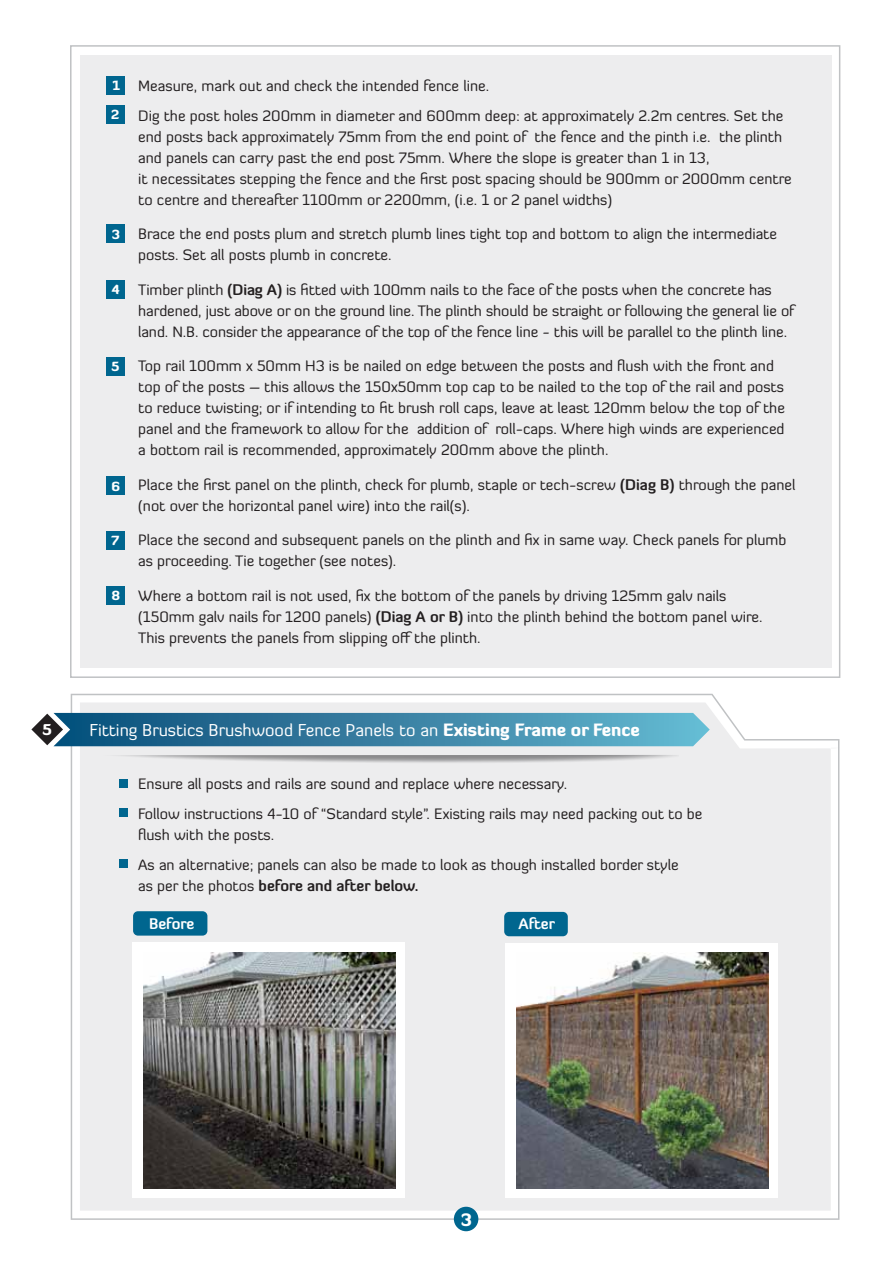
<style>
.page{position:relative;width:893px;height:1263px;background:#fff}
.page>*{position:absolute;margin:0;border:0;box-sizing:border-box;transform-origin:0 0}
.t1{font:900 17.25px "Diavlo";color:#fff}
.t2{font:17.1px "Diavlo";color:#fff}
.t3{font:15px/21px "Diavlo";color:#231f20}
.t4{font:700 15px "Diavlo";color:#231f20}
.t5{font:700 15px "Diavlo";color:#fff}
.t6{font:900 15px "Diavlo";color:#fff}
.t7{font:900 12.75px "Diavlo";color:#fff}
.s1{font-weight:700}
.s2{font-weight:900}
.s3{font-weight:400}
</style>
<div class="page">
<div style="left:80px;top:55px;width:751px;height:613px;background:#ededee"></div>
<svg style="left:71px;top:694px;width:768px;height:526px;background:#edeeef"></svg>
<svg style="left:70px;top:755px;width:609px;height:9px;background:#c6c6c7"></svg>
<svg style="left:31px;top:713px;width:679px;height:33px;background:#3d83a3"></svg>
<div style="left:119px;top:779px;width:8px;height:8px;background:#00668f"></div>
<div style="left:119px;top:809px;width:8px;height:8px;background:#00668f"></div>
<div style="left:119px;top:859px;width:8px;height:8px;background:#00668f"></div>
<div style="left:504px;top:912px;width:64px;height:24px;background:#00668f;border-radius:5px"></div>
<div style="left:454px;top:1207px;width:24px;height:24px;background:#00668f;border-radius:50%"></div>
<div style="left:106px;top:105px;width:19px;height:19px;background:#00668f"></div>
<div style="left:106px;top:224px;width:19px;height:19px;background:#00668f"></div>
<div style="left:106px;top:280px;width:19px;height:18px;background:#00668f"></div>
<div style="left:106px;top:357px;width:19px;height:19px;background:#00668f"></div>
<div style="left:106px;top:477px;width:19px;height:18px;background:#00668f"></div>
<div style="left:106px;top:531px;width:19px;height:19px;background:#00668f"></div>
<div style="left:106px;top:586px;width:19px;height:18px;background:#00668f"></div>
<div style="left:106px;top:76px;width:19px;height:19px;background:#00668f"></div>
<div style="left:506px;top:943px;width:272px;height:255px;background:#fff"></div>
<img style="left:516px;top:952px;width:252px;height:237px">
<div style="left:133px;top:911px;width:74px;height:24px;background:#00668f;border-radius:5px"></div>
<div style="left:133px;top:942px;width:272px;height:256px;background:#fff"></div>
<img style="left:143px;top:952px;width:252px;height:237px">
<p class="t7" style="left:113px;top:77px;width:9px">1</p>
<p class="t7" style="left:111px;top:106px;width:10px">2</p>
<p class="t7" style="left:112px;top:226px;width:10px">3</p>
<p class="t7" style="left:112px;top:281px;width:9px">4</p>
<p class="t7" style="left:111px;top:358px;width:9px">5</p>
<p class="t7" style="left:111px;top:478px;width:10px">6</p>
<p class="t7" style="left:111px;top:532px;width:9px">7</p>
<p class="t7" style="left:111px;top:587px;width:10px">8</p>
<p class="t3" style="left:138px;top:70px;width:647px;line-height:30px">Measure, mark out and check the intended fence line.<br>Dig the post holes 200mm in diameter and 600mm deep: at approximately 2.2m centres. Set the</p>
<p class="t3" style="left:138px;top:126px;width:655px">end posts back approximately 75mm from the end point of the fence and the pinth i.e. the plinth and panels can carry past the end post 75mm. Where the slope is greater than 1 in 13,<br>it necessitates stepping the fence and the first post spacing should be 900mm or 2000mm centre to centre and thereafter 1100mm or 2200mm, (i.e. 1 or 2 panel widths)</p>
<p class="t3" style="left:138px;top:223px;width:640px">Brace the end posts plum and stretch plumb lines tight top and bottom to align the intermediate posts. Set all posts plumb in concrete.</p>
<p class="t3" style="left:138px;top:279px;width:657px">Timber plinth <span class="s1">(Diag A)</span> is fitted with 100mm nails to the face of the posts when the concrete has hardened, just above or on the ground line. The plinth should be straight or following the general lie of land. N.B. consider the appearance of the top of the fence line - this will be parallel to the plinth line.</p>
<p class="t3" style="left:138px;top:355px;width:648px">Top rail 100mm x 50mm H3 is be nailed on edge between the posts and flush with the front and top of the posts – this allows the 150x50mm top cap to be nailed to the top of the rail and posts to reduce twisting; or if intending to fit brush roll caps, leave at least 120mm below the top of the panel and the framework to allow for the addition of roll-caps. Where high winds are experienced a bottom rail is recommended, approximately 200mm above the plinth.</p>
<p class="t3" style="left:138px;top:474px;width:659px">Place the first panel on the plinth, check for plumb, staple or tech-screw <span class="s1">(Diag B)</span> through the panel (not over the horizontal panel wire) into the rail(s).</p>
<p class="t3" style="left:138px;top:529px;width:650px">Place the second and subsequent panels on the plinth and fix in same way. Check panels for plumb as proceeding. Tie together (see notes).</p>
<p class="t3" style="left:138px;top:585px;width:626px">Where a bottom rail is not used, fix the bottom of the panels by driving 125mm galv nails (150mm galv nails for 1200 panels) <span class="s1">(Diag A or B)</span> into the plinth behind the bottom panel wire.<br>This prevents the panels from slipping off the plinth.</p>
<p class="t6" style="left:42px;top:720px;width:11px">5</p>
<p class="t2" style="left:90px;top:719px;width:552px">Fitting Brustics Brushwood Fence Panels to an <span class="s2">Existing Frame or Fence</span></p>
<p class="t3" style="left:138px;top:769px;width:566px;line-height:30px">Ensure all posts and rails are sound and replace where necessary.<br>Follow instructions 4-10 of “Standard style”. Existing rails may need packing out to be</p>
<p class="t3" style="left:138px;top:820px;width:542px;line-height:30px">flush with the posts.<br>As an alternative; panels can also be made to look as though installed border style</p>
<p class="t4" style="left:138px;top:876px;width:282px"><span class="s3">as per the photos</span> before and after below.</p>
<p class="t5" style="left:518px;top:914px;width:38px">After</p>
<p class="t5" style="left:149px;top:914px;width:47px">Before</p>
<p class="t1" style="left:461px;top:1208px;width:13px">3</p>
</div>
